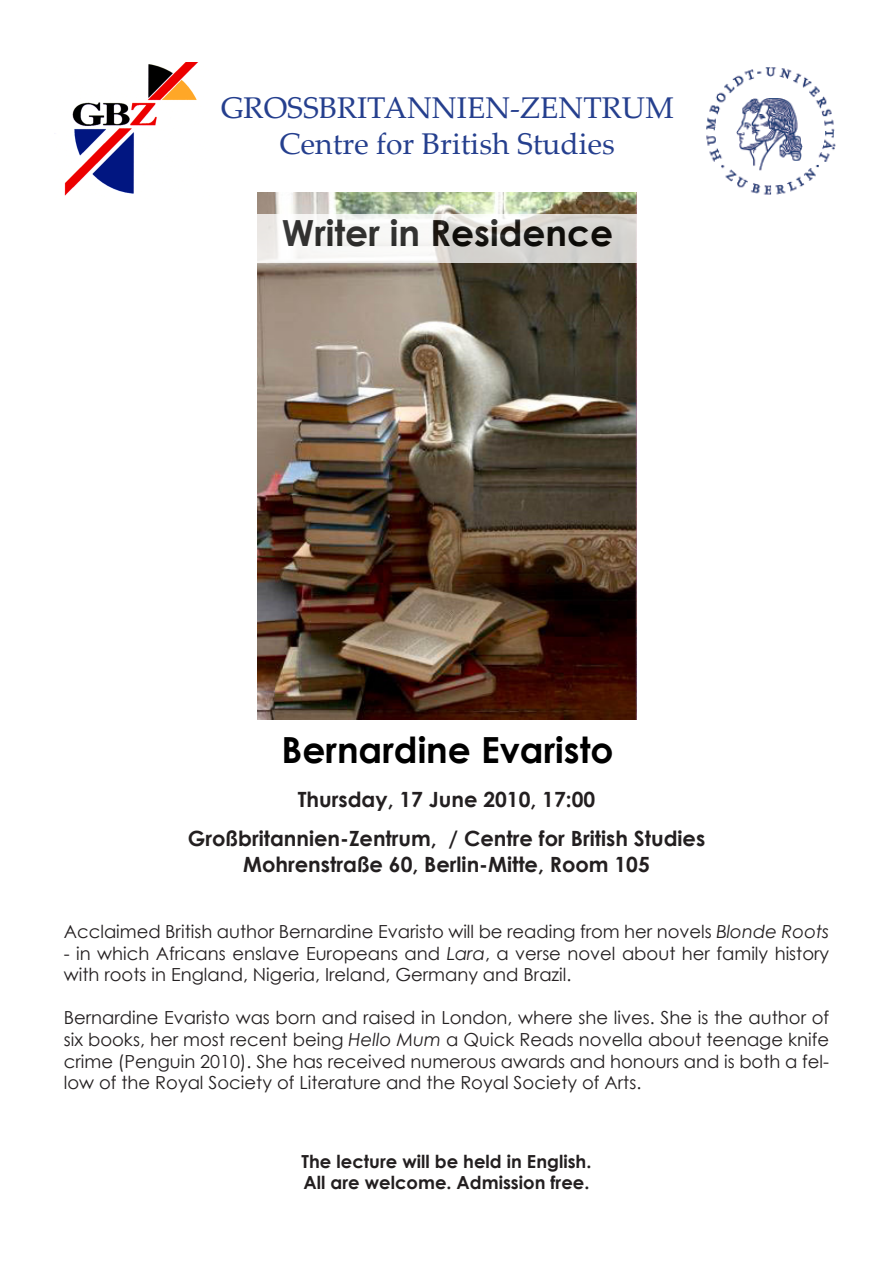
<style>
.page{position:relative;width:893px;height:1263px;background:#fff}
.page>*{position:absolute;margin:0;border:0;box-sizing:border-box;transform-origin:0 0}
.t1{font:700 36px "Century Gothic";color:#000}
.t2{font:30px/36px "Palatino Linotype";color:#253f8e;text-align:center}
.t3{font:700 21px/25.2px "Century Gothic";color:#231f20;text-align:center}
.t4{font:18px/21.6px "Century Gothic";color:#231f20}
.t5{font:700 18px "Century Gothic";color:#231f20}
.s1{font-style:italic}
</style>
<div class="page">
<img style="left:258px;top:193px;width:379px;height:527px">
<img style="left:706px;top:67px;width:130px;height:128px">
<img style="left:64px;top:62px;width:135px;height:134px">
<svg style="left:257px;top:215px;width:380px;height:48px"></svg>
<p class="t2" style="left:221px;top:89px;width:454px">GROSSBRITANNIEN-ZENTRUM<br>Centre for British Studies</p>
<h1 class="t1" style="left:282px;top:206px;width:333px">Writer in Residence</h1>
<p class="t1" style="left:282px;top:723px;width:333px">Bernardine Evaristo</p>
<p class="t3" style="left:298px;top:785px;width:299px">Thursday, 17 June 2010, 17:00</p>
<p class="t3" style="left:188px;top:825px;width:519px">Großbritannien-Zentrum, / Centre for British Studies<br>Mohrenstraße 60, Berlin-Mitte, Room 105</p>
<p class="t4" style="left:64px;top:920px;width:767px">Acclaimed British author Bernardine Evaristo will be reading from her novels <span class="s1">Blonde Roots</span></p>
<p class="t4" style="left:64px;top:942px;width:767px">- in which Africans enslave Europeans and <span class="s1">Lara</span>, a verse novel about her family history with roots in England, Nigeria, Ireland, Germany and Brazil.</p>
<p class="t4" style="left:64px;top:1007px;width:767px;text-align:justify">Bernardine Evaristo was born and raised in London, where she lives. She is the author of six books, her most recent being <span class="s1">Hello Mum</span> a Quick Reads novella about teenage knife crime (Penguin 2010). She has received numerous awards and honours and is both a fel&shy;low of the Royal Society of Literature and the Royal Society of Arts.</p>
<p class="t5" style="left:302px;top:1148px;width:291px">The lecture will be held in English.</p>
<p class="t5" style="left:304px;top:1169px;width:287px">All are welcome. Admission free.</p>
</div>
